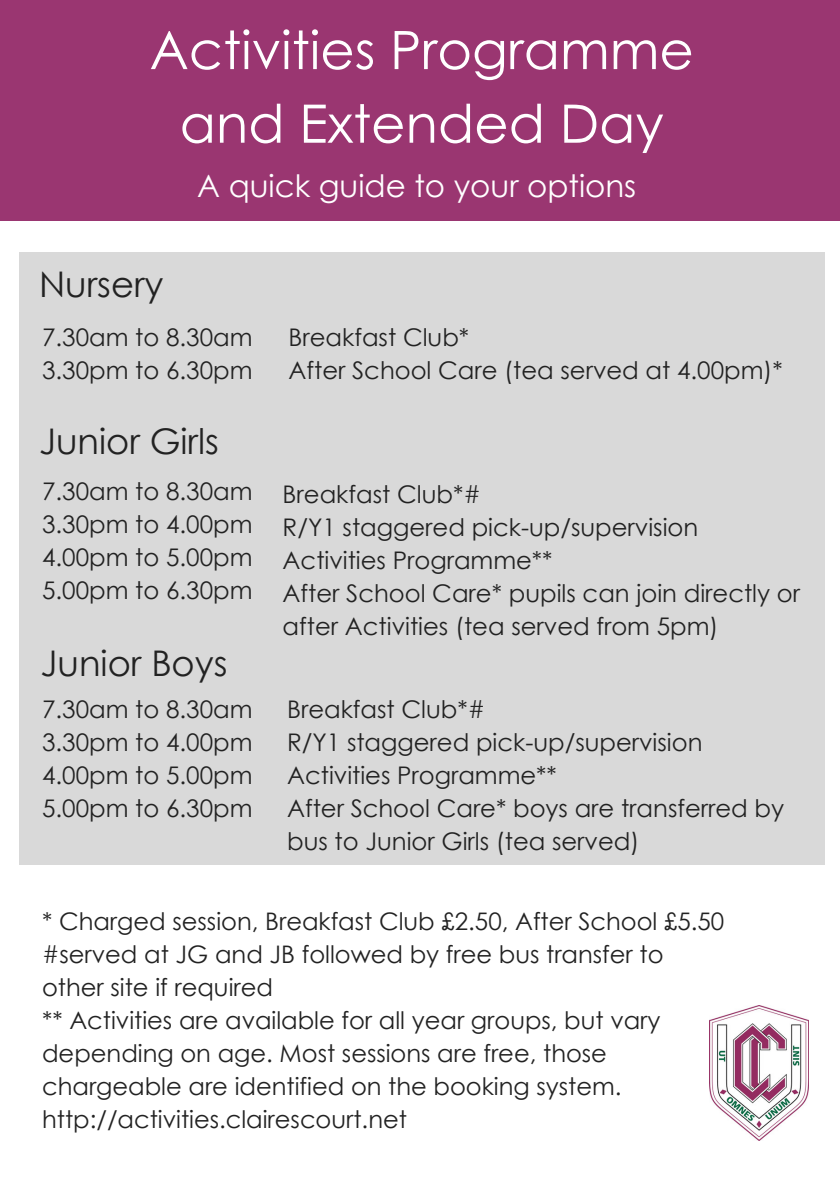
<style>
.page{position:relative;width:840px;height:1191px;background:#fff}
.page>*{position:absolute;margin:0;border:0;box-sizing:border-box;transform-origin:0 0}
.t1{font:53px/73.6px "Century Gothic";color:#fff;text-align:center}
.t2{font:35.4px "Century Gothic";color:#222}
.t3{font:31px "Century Gothic";color:#fff}
.t4{font:24.2px/33px "Century Gothic";color:#222}
</style>
<div class="page">
<div style="left:0;top:0;width:839px;height:221px;background:#9a3671"></div>
<img style="left:709px;top:1005px;width:99px;height:135px">
<div style="left:20px;top:252px;width:804px;height:613px;background:#d9d9d9"></div>
<h1 class="t1" style="left:149px;top:11px;width:545px">Activities Programme and Extended Day</h1>
<h2 class="t2" style="left:39px;top:262px;width:126px">Nursery</h2>
<p class="t3" style="left:197px;top:166px;width:440px">A quick guide to your options</p>
<p class="t4" style="left:42px;top:319px;width:212px">7.30am to 8.30am<br>3.30pm to 6.30pm</p>
<h2 class="t2" style="left:39px;top:418px;width:181px">Junior Girls</h2>
<p class="t4" style="left:288px;top:319px;width:495px">Breakfast Club*<br>After School Care (tea served at 4.00pm)*</p>
<p class="t4" style="left:42px;top:474px;width:212px;text-align:justify">7.30am to 8.30am 3.30pm to 4.00pm 4.00pm to 5.00pm 5.00pm to 6.30pm</p>
<p class="t4" style="left:282px;top:477px;width:518px">Breakfast Club*#<br>R/Y1 staggered pick-up/supervision Activities Programme**<br>After School Care* pupils can join directly or after Activities (tea served from 5pm)</p>
<h2 class="t2" style="left:41px;top:640px;width:188px">Junior Boys</h2>
<p class="t4" style="left:287px;top:692px;width:498px">Breakfast Club*#<br>R/Y1 staggered pick-up/supervision<br>Activities Programme**<br>After School Care* boys are transferred by bus to Junior Girls (tea served)</p>
<p class="t4" style="left:42px;top:692px;width:212px;text-align:justify">7.30am to 8.30am 3.30pm to 4.00pm 4.00pm to 5.00pm 5.00pm to 6.30pm</p>
<p class="t4" style="left:42px;top:904px;width:683px">* Charged session, Breakfast Club £2.50, After School £5.50 #served at JG and JB followed by free bus transfer to other site if required<br>** Activities are available for all year groups, but vary depending on age. Most sessions are free, those chargeable are identified on the booking system. http://activities.clairescourt.net</p>
</div>
